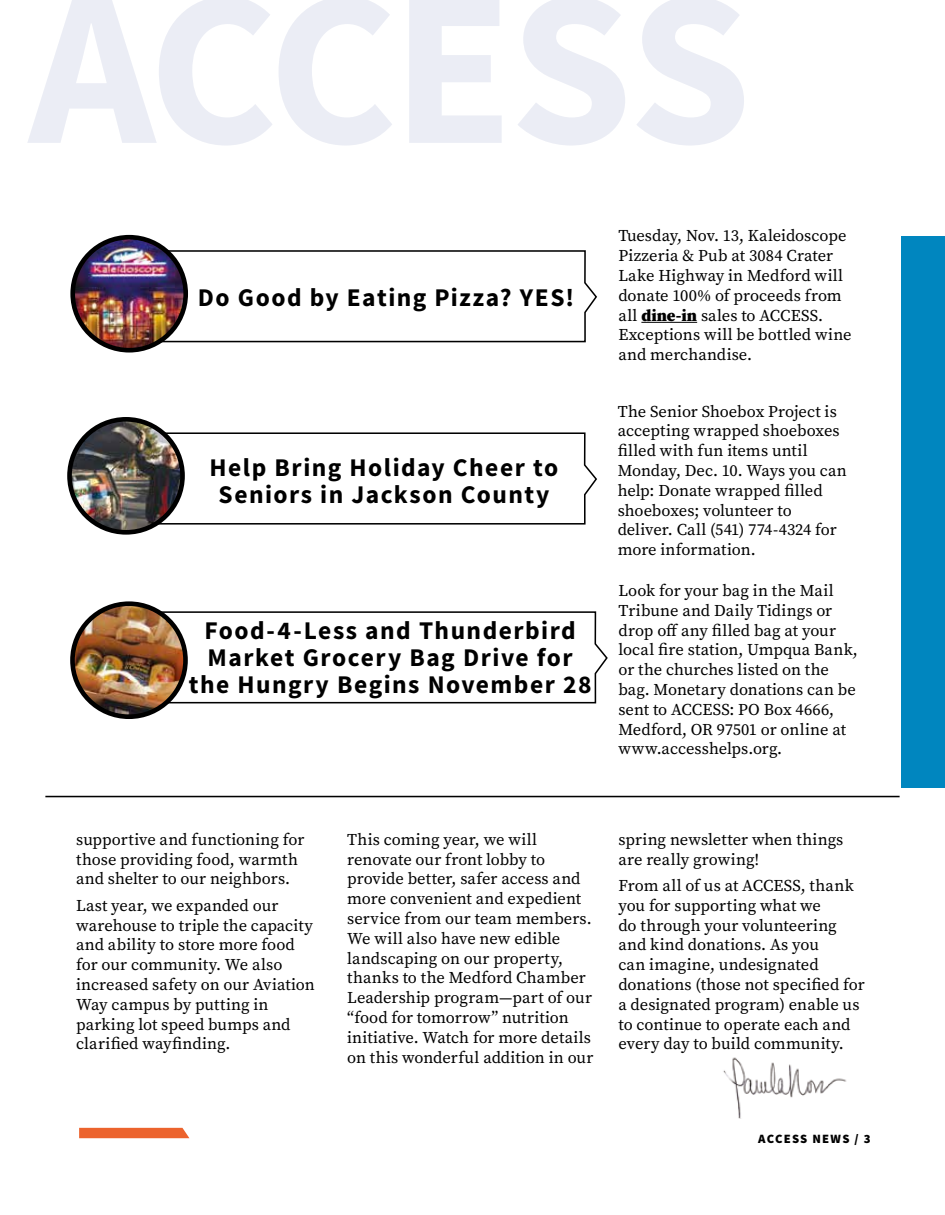
<style>
.page{position:relative;width:945px;height:1215px;background:#fff}
.page>*{position:absolute;margin:0;border:0;box-sizing:border-box;transform-origin:0 0}
.t1{font:700 25.5px/27px "Source Sans Pro";letter-spacing:.06em;color:#000;text-align:center}
.t2{font:16.5px/19.8px "Source Serif Pro";color:#000}
.t3{font:900 12.75px "Source Sans Pro";letter-spacing:.1em;color:#000}
.s1{font-weight:900}
</style>
<div class="page">
<svg style="left:158px;top:249px;width:439px;height:94px"></svg>
<svg style="left:182px;top:432px;width:415px;height:93px"></svg>
<svg style="left:157px;top:611px;width:451px;height:93px"></svg>
<svg style="left:79px;top:1128px;width:110px;height:10px"></svg>
<div style="left:902px;top:236px;width:43px;height:551px;background:#0086bf"></div>
<img style="left:73px;top:237px;width:113px;height:113px;border-radius:56px">
<div style="left:70px;top:235px;width:118px;height:118px;border:5px solid #000;border-radius:50%"></div>
<hr style="left:45px;top:796px;width:855px;height:1px;background:#000">
<img style="left:70px;top:419px;width:112px;height:110px">
<div style="left:67px;top:417px;width:118px;height:118px;border:5px solid #000;border-radius:50%"></div>
<img style="left:73px;top:604px;width:112px;height:113px;border-radius:56px">
<div style="left:70px;top:601px;width:118px;height:118px;border:5px solid #000;border-radius:50%"></div>
<img style="left:723px;top:1057px;width:124px;height:61px">
<hr style="left:641px;top:322px;width:56px;height:1px;background:#000">
<h1 class="t1" style="left:198px;top:283px;width:378px">Do Good by Eating Pizza? YES!</h1>
<h1 class="t1" style="left:210px;top:453px;width:350px">Help Bring Holiday Cheer to<br>Seniors in Jackson County</h1>
<h1 class="t1" style="left:189px;top:617px;width:404px">Food-4-Less and Thunderbird<br>Market Grocery Bag Drive for the Hungry Begins November 28</h1>
<p class="t2" style="left:618px;top:226px;width:235px">Tuesday, Nov. 13, Kaleidoscope<br>Pizzeria &amp; Pub at 3084 Crater<br>Lake Highway in Medford will donate 100% of proceeds from all <span class="s1">dine-in</span> sales to ACCESS.<br>Exceptions will be bottled wine and merchandise.</p>
<p class="t2" style="left:618px;top:401px;width:231px">The Senior Shoebox Project is accepting wrapped shoeboxes filled with fun items until<br>Monday, Dec. 10. Ways you can help: Donate wrapped filled shoeboxes; volunteer to deliver. Call (541) 774-4324 for more information.</p>
<p class="t2" style="left:618px;top:581px;width:241px">Look for your bag in the Mail<br>Tribune and Daily Tidings or drop off any filled bag at your local fire station, Umpqua Bank, or the churches listed on the bag. Monetary donations can be sent to ACCESS: PO Box 4666,<br>Medford, OR 97501 or online at www.accesshelps.org.</p>
<p class="t2" style="left:76px;top:829px;width:230px">supportive and functioning for those providing food, warmth and shelter to our neighbors.</p>
<p class="t2" style="left:76px;top:895px;width:240px">Last year, we expanded our warehouse to triple the capacity and ability to store more food for our community. We also increased safety on our Aviation<br>Way campus by putting in parking lot speed bumps and clarified wayfinding.</p>
<p class="t2" style="left:347px;top:829px;width:248px">This coming year, we will renovate our front lobby to provide better, safer access and more convenient and expedient service from our team members.<br>We will also have new edible landscaping on our property, thanks to the Medford Chamber<br>Leadership program—part of our “food for tomorrow” nutrition initiative. Watch for more details on this wonderful addition in our</p>
<p class="t2" style="left:618px;top:829px;width:227px">spring newsletter when things are really growing!</p>
<p class="t2" style="left:618px;top:876px;width:248px">From all of us at ACCESS, thank you for supporting what we<br>do through your volunteering and kind donations. As you<br>can imagine, undesignated donations (those not specified for a designated program) enable us to continue to operate each and every day to build community.</p>
<p class="t3" style="left:758px;top:1130px;width:114px">ACCESS NEWS / 3</p>
</div>
